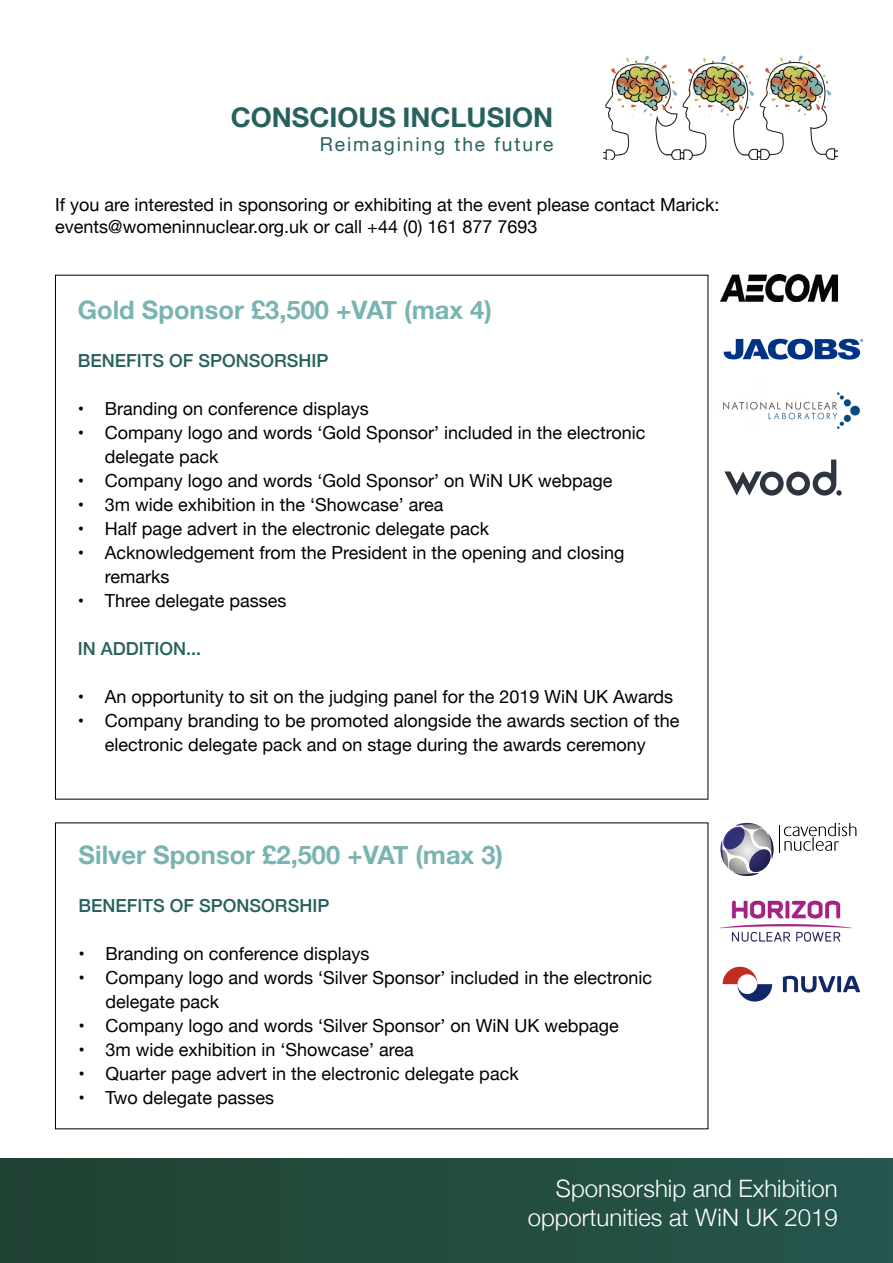
<style>
.page{position:relative;width:893px;height:1263px;background:#fff}
.page>*{position:absolute;margin:0;border:0;box-sizing:border-box;transform-origin:0 0}
.t1{font:700 27px "Helvetica Neue";color:#27615d}
.t2{font:700 25.5px "Helvetica Neue";color:#7ab4b1}
.t3{font:300 24px/28.8px "Helvetica Neue";color:#fff;text-align:right}
.t4{font:19.2px "Helvetica Neue";letter-spacing:.1em;color:#27615d}
.t5{font:18px/24px "Helvetica Neue";color:#000}
.t6{font:500 18px "Helvetica Neue";color:#27615d}
</style>
<div class="page">
<div style="left:0;top:1159px;width:893px;height:104px;background:linear-gradient(to right,#214131,#26564d)"></div>
<img style="left:603px;top:56px;width:235px;height:104px">
<img style="left:723px;top:392px;width:137px;height:37px">
<svg style="left:724px;top:460px;width:118px;height:36px"></svg>
<svg style="left:720px;top:823px;width:53px;height:53px"></svg>
<svg style="left:779px;top:823px;width:77px;height:29px"></svg>
<svg style="left:724px;top:339px;width:139px;height:21px"></svg>
<img style="left:719px;top:900px;width:134px;height:42px">
<svg style="left:783px;top:976px;width:52px;height:16px"></svg>
<svg style="left:837px;top:976px;width:4px;height:16px"></svg>
<svg style="left:843px;top:976px;width:17px;height:16px"></svg>
<svg style="left:723px;top:967px;width:49px;height:34px"></svg>
<img style="left:720px;top:275px;width:118px;height:27px">
<h1 class="t1" style="left:231px;top:96px;width:324px">CONSCIOUS INCLUSION</h1>
<p class="t4" style="left:320px;top:130px;width:235px">Reimagining the future</p>
<p class="t5" style="left:55px;top:195px;width:666px;line-height:21.6px">If you are interested in sponsoring or exhibiting at the event please contact Marick: events@womeninnuclear.org.uk or call +44 (0) 161 877 7693</p>
<h2 class="t2" style="left:78px;top:290px;width:416px">Gold Sponsor £3,500 +VAT (max 4)</h2>
<p class="t6" style="left:78px;top:346px;width:252px">BENEFITS OF SPONSORSHIP</p>
<p class="t5" style="left:78px;top:398px;width:293px">• Branding on conference displays</p>
<p class="t5" style="left:105px;top:422px;width:542px;text-indent:-27px">• Company logo and words ‘Gold Sponsor’ included in the electronic delegate pack</p>
<p class="t5" style="left:78px;top:470px;width:536px">• Company logo and words ‘Gold Sponsor’ on WiN UK webpage</p>
<p class="t5" style="left:78px;top:494px;width:367px">• 3m wide exhibition in the ‘Showcase’ area</p>
<p class="t5" style="left:78px;top:518px;width:413px">• Half page advert in the electronic delegate pack</p>
<p class="t5" style="left:105px;top:542px;width:521px;text-indent:-27px">• Acknowledgement from the President in the opening and closing remarks</p>
<p class="t5" style="left:78px;top:590px;width:210px">• Three delegate passes</p>
<p class="t6" style="left:78px;top:634px;width:125px">IN ADDITION...</p>
<p class="t5" style="left:78px;top:686px;width:597px">• An opportunity to sit on the judging panel for the 2019 WiN UK Awards</p>
<p class="t5" style="left:78px;top:710px;width:603px;text-align:center">• Company branding to be promoted alongside the awards section of the electronic delegate pack and on stage during the awards ceremony</p>
<h2 class="t2" style="left:79px;top:834px;width:426px">Silver Sponsor £2,500 +VAT (max 3)</h2>
<p class="t6" style="left:79px;top:891px;width:252px">BENEFITS OF SPONSORSHIP</p>
<p class="t5" style="left:79px;top:942px;width:293px">• Branding on conference displays</p>
<p class="t5" style="left:106px;top:966px;width:548px;text-indent:-27px">• Company logo and words ‘Silver Sponsor’ included in the electronic delegate pack</p>
<p class="t5" style="left:79px;top:1014px;width:542px">• Company logo and words ‘Silver Sponsor’ on WiN UK webpage</p>
<p class="t5" style="left:79px;top:1038px;width:337px">• 3m wide exhibition in ‘Showcase’ area</p>
<p class="t5" style="left:79px;top:1062px;width:442px">• Quarter page advert in the electronic delegate pack</p>
<p class="t5" style="left:79px;top:1086px;width:197px">• Two delegate passes</p>
<h3 class="t3" style="left:528px;top:1173px;width:311px">Sponsorship and Exhibition opportunities at WiN UK 2019</h3>
</div>
